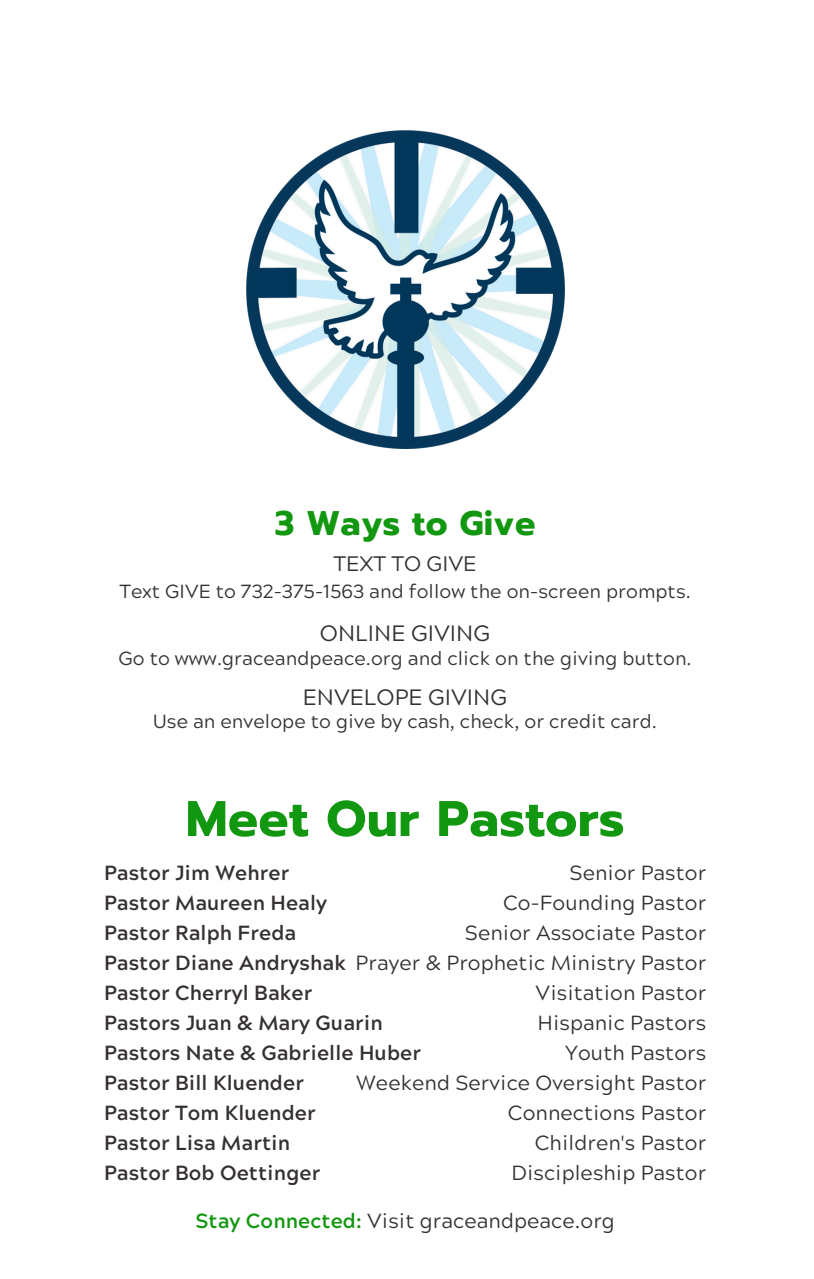
<style>
.page{position:relative;width:814px;height:1279px;background:#fff}
.page>*{position:absolute;margin:0;border:0;box-sizing:border-box;transform-origin:0 0}
.t1{font:700 50px "Prompt";letter-spacing:.01em;color:#129710}
.t2{font:700 34px "Prompt";letter-spacing:.01em;color:#129710}
.t3{font:22.2px "Acherus Grotesque";color:#363131}
.t4{font:21px "Acherus Grotesque";color:#363131}
.t5{font:20.5px/30px "Acherus Grotesque";letter-spacing:.005em;color:#363131;text-align:right}
.t6{font:700 20.5px/30px "Acherus Grotesque";letter-spacing:.005em;color:#363131}
.t7{font:19px "Acherus Grotesque";letter-spacing:.005em;color:#363131}
.s1{font-weight:700;color:#129710}
</style>
<div class="page">
<img style="left:246px;top:130px;width:318px;height:318px">
<h3 class="t2" style="left:275px;top:498px;width:262px">3 Ways to Give</h3>
<h5 class="t4" style="left:333px;top:555px;width:145px">TEXT TO GIVE</h5>
<h4 class="t7" style="left:119px;top:584px;width:573px">Text GIVE to 732-375-1563 and follow the on-screen prompts.</h4>
<h3 class="t3" style="left:320px;top:624px;width:172px">ONLINE GIVING</h3>
<p class="t7" style="left:118px;top:650px;width:575px">Go to www.graceandpeace.org and click on the giving button.</p>
<h1 class="t3" style="left:303px;top:689px;width:206px">ENVELOPE GIVING</h1>
<p class="t7" style="left:153px;top:714px;width:505px">Use an envelope to give by cash, check, or credit card.</p>
<h2 class="t1" style="left:186px;top:781px;width:440px">Meet Our Pastors</h2>
<h3 class="t6" style="left:104px;top:861px;width:318px">Pastor Jim Wehrer<br>Pastor Maureen Healy<br>Pastor Ralph Freda<br>Pastor Diane Andryshak<br>Pastor Cherryl Baker<br>Pastors Juan &amp; Mary Guarin<br>Pastors Nate &amp; Gabrielle Huber<br>Pastor Bill Kluender<br>Pastor Tom Kluender<br>Pastor Lisa Martin<br>Pastor Bob Oettinger</h3>
<p class="t5" style="left:356px;top:861px;width:352px">Senior Pastor<br>Co-Founding Pastor<br>Senior Associate Pastor<br>Prayer &amp; Prophetic Ministry Pastor<br>Visitation Pastor<br>Hispanic Pastors<br>Youth Pastors<br>Weekend Service Oversight Pastor<br>Connections Pastor<br>Children's Pastor<br>Discipleship Pastor</p>
<p class="t5" style="left:195px;top:1208px;width:421px"><span class="s1">Stay Connected:</span> Visit graceandpeace.org</p>
</div>
